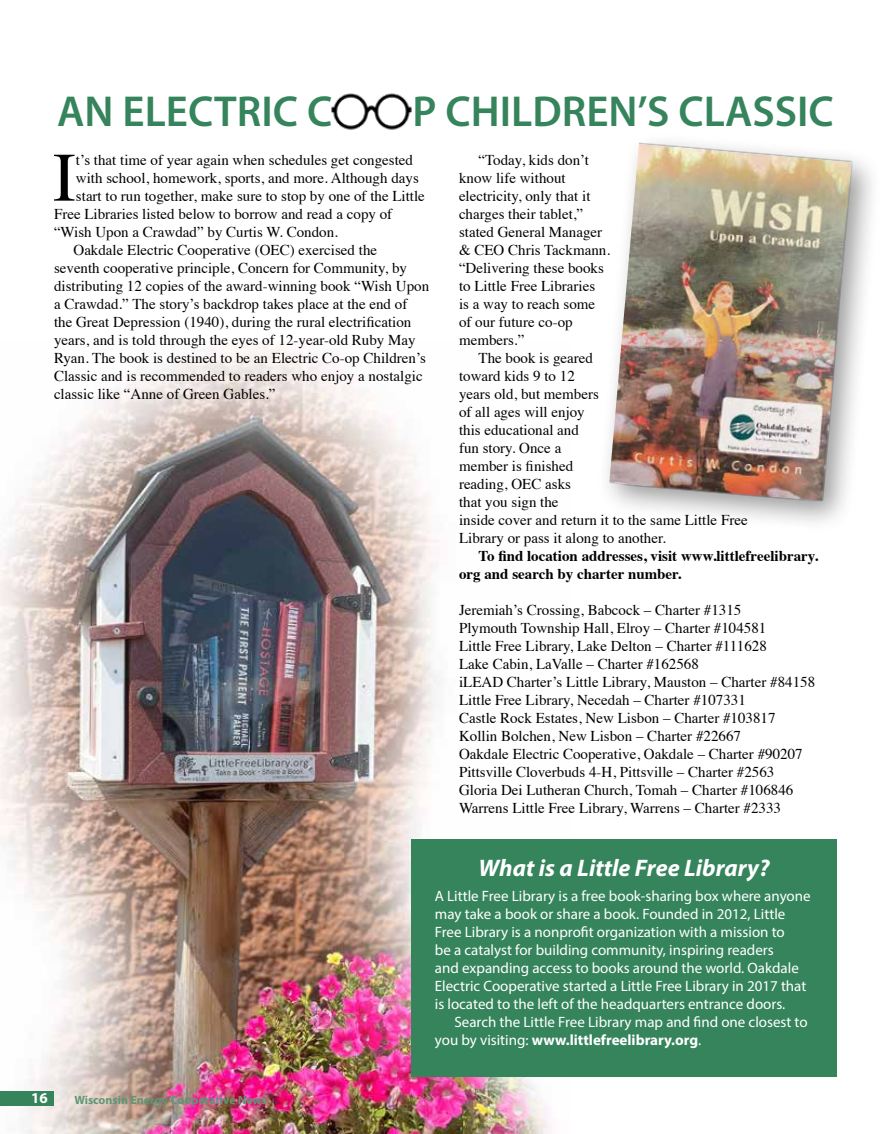
<style>
.page{position:relative;width:891px;height:1134px;background:#fff}
.page>*{position:absolute;margin:0;border:0;box-sizing:border-box;transform-origin:0 0}
.t1{font:69.45px "Times";color:#000}
.t2{font:600 43.5px "Myriad Pro";color:#35845c}
.t3{font:italic 700 24px "Myriad Pro";color:#fff}
.t4{font:15px/18px "Times";color:#000}
.t5{font:15px/18px "Myriad Pro";color:#fff}
.t6{font:700 15px/18px "Times";color:#000}
.t7{font:700 15px "Myriad Pro";color:#fff}
.t8{font:700 12px "Myriad Pro";color:#609575}
.s1{font-weight:700}
</style>
<div class="page">
<img style="left:0;top:341px;width:569px;height:793px">
<div style="left:411px;top:839px;width:426px;height:237px;background:#35845c"></div>
<div style="left:0;top:1091px;width:54px;height:14px;background:#35845c"></div>
<div style="left:597px;top:131px;width:286px;height:402px;background:#000;opacity:.4"></div>
<img style="left:609px;top:142px;width:244px;height:362px">
<img style="left:331px;top:93px;width:81px;height:37px">
<h2 class="t2" style="left:57px;top:84px;width:277px">AN ELECTRIC C</h2>
<h2 class="t2" style="left:413px;top:84px;width:423px">P CHILDREN’S CLASSIC</h2>
<h1 class="t1" style="left:53px;top:112px;width:25px">I</h1>
<p class="t4" style="left:76px;top:149px;width:339px">t’s that time of year again when schedules get congested</p>
<p class="t4" style="left:76px;top:167px;width:344px">with school, homework, sports, and more. Although days</p>
<p class="t4" style="left:76px;top:185px;width:350px">start to run together, make sure to stop by one of the Little</p>
<p class="t4" style="left:54px;top:203px;width:340px">Free Libraries listed below to borrow and read a copy of</p>
<p class="t4" style="left:54px;top:221px;width:285px">“Wish Upon a Crawdad” by Curtis W. Condon.</p>
<p class="t4" style="left:74px;top:239px;width:305px">Oakdale Electric Cooperative (OEC) exercised the</p>
<p class="t4" style="left:54px;top:257px;width:355px">seventh cooperative principle, Concern for Community, by</p>
<p class="t4" style="left:54px;top:275px;width:377px">distributing 12 copies of the award-winning book “Wish Upon</p>
<p class="t4" style="left:54px;top:293px;width:355px">a Crawdad.” The story’s backdrop takes place at the end of</p>
<p class="t4" style="left:54px;top:311px;width:359px">the Great Depression (1940), during the rural electrification</p>
<p class="t4" style="left:54px;top:329px;width:363px">years, and is told through the eyes of 12-year-old Ruby May</p>
<p class="t4" style="left:54px;top:347px;width:373px">Ryan. The book is destined to be an Electric Co-op Children’s</p>
<p class="t4" style="left:54px;top:365px;width:370px">Classic and is recommended to readers who enjoy a nostalgic</p>
<p class="t4" style="left:54px;top:383px;width:223px">classic like “Anne of Green Gables.”</p>
<p class="t4" style="left:459px;top:149px;width:153px;text-indent:20px">“Today, kids don’t know life without electricity, only that it charges their tablet,” stated General Manager &amp; CEO Chris Tackmann. “Delivering these books to Little Free Libraries<br>is a way to reach some of our future co-op members.”</p>
<p class="t4" style="left:459px;top:347px;width:290px;text-indent:20px">The book is geared<br>toward kids 9 to 12<br>years old, but members<br>of all ages will enjoy<br>this educational and<br>fun story. Once a<br>member is finished<br>reading, OEC asks<br>that you sign the<br>inside cover and return it to the same Little Free<br>Library or pass it along to another.</p>
<p class="t6" style="left:459px;top:545px;width:361px;text-indent:20px">To find location addresses, visit www.littlefreelibrary. org and search by charter number.</p>
<p class="t4" style="left:459px;top:599px;width:358px">Jeremiah’s Crossing, Babcock – Charter #1315<br>Plymouth Township Hall, Elroy – Charter #104581<br>Little Free Library, Lake Delton – Charter #111628<br>Lake Cabin, LaValle – Charter #162568<br>iLEAD Charter’s Little Library, Mauston – Charter #84158<br>Little Free Library, Necedah – Charter #107331<br>Castle Rock Estates, New Lisbon – Charter #103817<br>Kollin Bolchen, New Lisbon – Charter #22667<br>Oakdale Electric Cooperative, Oakdale – Charter #90207<br>Pittsville Cloverbuds 4-H, Pittsville – Charter #2563<br>Gloria Dei Lutheran Church, Tomah – Charter #106846<br>Warrens Little Free Library, Warrens – Charter #2333</p>
<p class="t7" style="left:31px;top:1088px;width:18px">16</p>
<p class="t8" style="left:74px;top:1092px;width:194px">Wisconsin Energy Cooperative News</p>
<h3 class="t3" style="left:478px;top:853px;width:293px">What is a Little Free Library?</h3>
<p class="t5" style="left:435px;top:887px;width:377px">A Little Free Library is a free book-sharing box where anyone may take a book or share a book. Founded in 2012, Little Free Library is a nonprofit organization with a mission to<br>be a catalyst for building community, inspiring readers<br>and expanding access to books around the world. Oakdale Electric Cooperative started a Little Free Library in 2017 that is located to the left of the headquarters entrance doors.</p>
<p class="t5" style="left:435px;top:1013px;width:374px;text-indent:20px">Search the Little Free Library map and find one closest to you by visiting: <span class="s1">www.littlefreelibrary.org</span>.</p>
</div>
